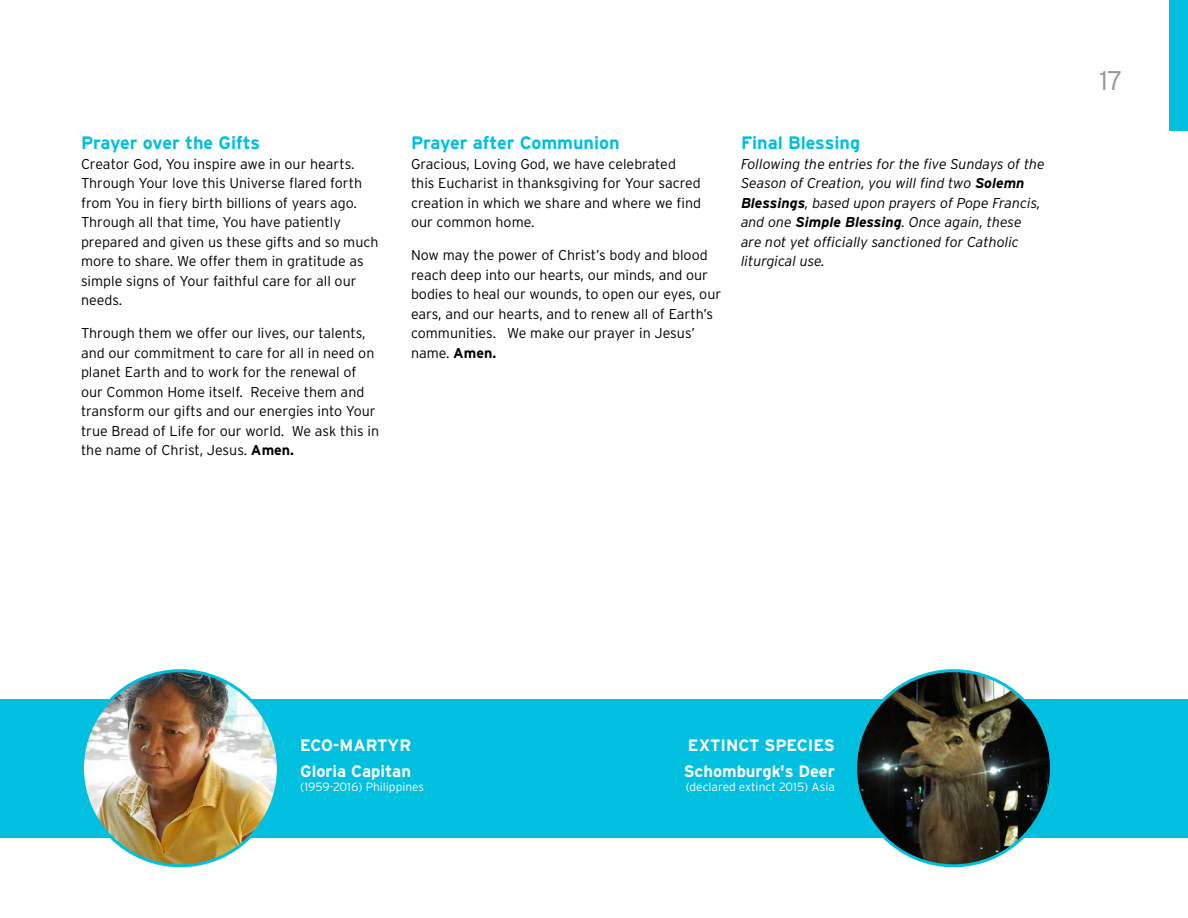
<style>
.page{position:relative;width:1188px;height:918px;background:#fff}
.page>*{position:absolute;margin:0;border:0;box-sizing:border-box;transform-origin:0 0}
.t1{font:300 27px "Interstate";color:#939598}
.t2{font:700 18px "Interstate";color:#00bfdf}
.t3{font:700 16.5px/26.2px "Interstate";color:#fff}
.t4{font:300 14.25px/19.5px "Interstate";color:#000}
.t5{font:italic 300 14.25px/19.5px "Interstate";color:#000}
.t6{font:300 12px "Interstate";color:#fff}
.s1{font-weight:700}
</style>
<div class="page">
<div style="left:1169px;top:0;width:19px;height:131px;background:#00bfdf"></div>
<div style="left:0;top:699px;width:1188px;height:138px;background:#00bfdf"></div>
<img style="left:82px;top:671px;width:196px;height:195px;border-radius:98px">
<img style="left:856px;top:671px;width:196px;height:195px;border-radius:98px">
<p class="t2" style="left:81px;top:133px;width:181px">Prayer over the Gifts</p>
<p class="t4" style="left:81px;top:154px;width:299px">Creator God, You inspire awe in our hearts.<br>Through Your love this Universe flared forth from You in fiery birth billions of years ago.<br>Through all that time, You have patiently prepared and given us these gifts and so much more to share. We offer them in gratitude as simple signs of Your faithful care for all our needs.</p>
<p class="t4" style="left:81px;top:323px;width:300px">Through them we offer our lives, our talents, and our commitment to care for all in need on planet Earth and to work for the renewal of our Common Home itself. Receive them and transform our gifts and our energies into Your true Bread of Life for our world. We ask this in the name of Christ, Jesus. <span class="s1">Amen.</span></p>
<p class="t2" style="left:411px;top:133px;width:210px">Prayer after Communion</p>
<p class="t4" style="left:411px;top:154px;width:292px">Gracious, Loving God, we have celebrated this Eucharist in thanksgiving for Your sacred creation in which we share and where we find our common home.</p>
<p class="t4" style="left:411px;top:245px;width:312px">Now may the power of Christ’s body and blood reach deep into our hearts, our minds, and our bodies to heal our wounds, to open our eyes, our ears, and our hearts, and to renew all of Earth’s communities. We make our prayer in Jesus’ name. <span class="s1">Amen.</span></p>
<p class="t2" style="left:741px;top:133px;width:121px">Final Blessing</p>
<p class="t5" style="left:741px;top:154px;width:305px">Following the entries for the five Sundays of the Season of Creation, you will find two <span class="s1">Solemn Blessings</span>, based upon prayers of Pope Francis, and one <span class="s1">Simple Blessing</span>. Once again, these are not yet officially sanctioned for Catholic liturgical use.</p>
<h1 class="t1" style="left:1099px;top:65px;width:25px">17</h1>
<p class="t3" style="left:300px;top:732px;width:112px">ECO-MARTYR<br>Gloria Capitan</p>
<p class="t6" style="left:300px;top:780px;width:125px">(1959-2016) Philippines</p>
<p class="t3" style="left:684px;top:732px;width:153px">EXTINCT SPECIES<br>Schomburgk's Deer</p>
<p class="t6" style="left:686px;top:780px;width:151px">(declared extinct 2015) Asia</p>
</div>
